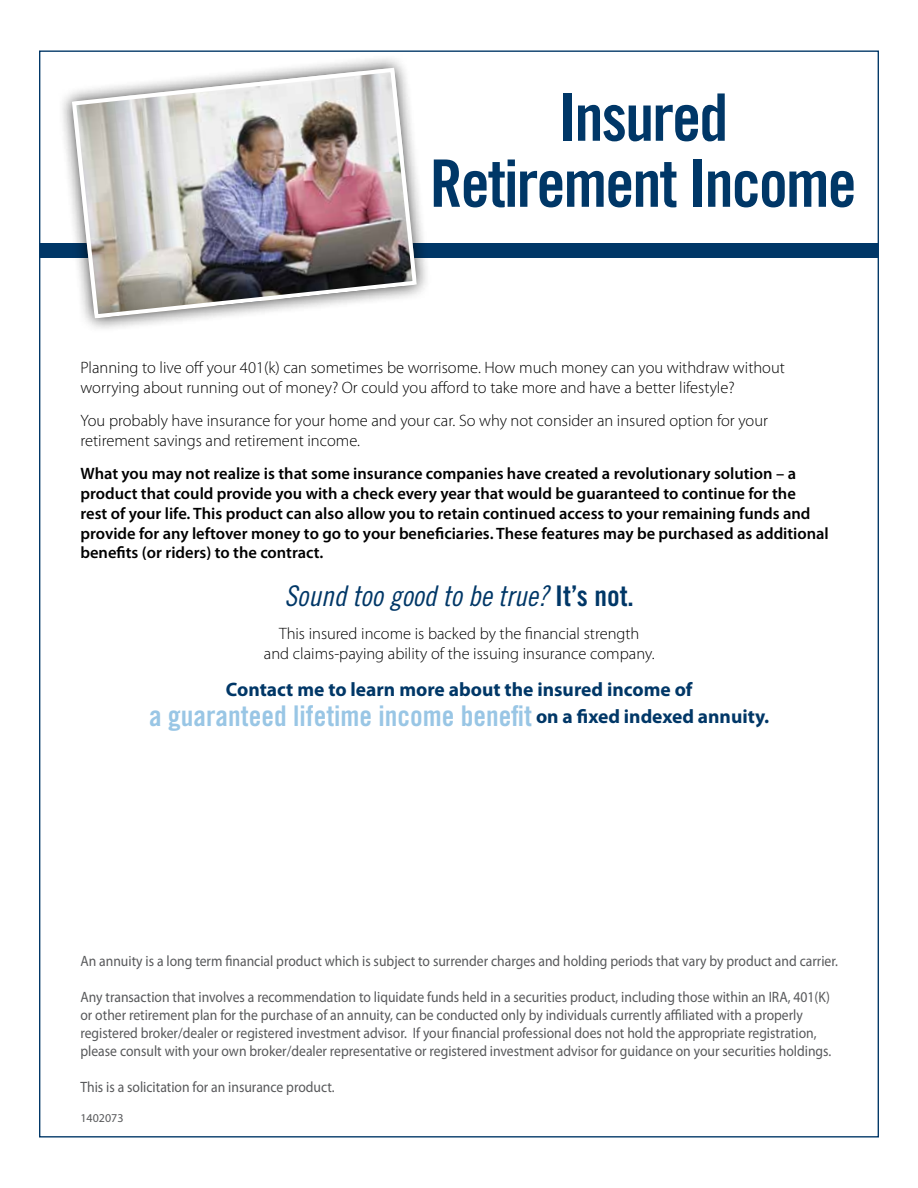
<style>
.page{position:relative;width:918px;height:1188px;background:#fff}
.page>*{position:absolute;margin:0;border:0;box-sizing:border-box;transform-origin:0 0}
.t1{font:65.55px/66px "Trade Gothic Bold Cond Twenty";letter-spacing:-.03em;color:#003767;text-align:center}
.t2{font:28.5px "Trade Gothic Bold Cond Twenty";color:#99c6e5}
.t3{font:28.5px "Trade Gothic Cond Eighteen Obl";color:#003767}
.t4{font:700 19.5px "Myriad Pro";color:#003767}
.t5{font:300 16.5px/19.8px "Myriad Pro";color:#000}
.t6{font:600 16.5px/19.8px "Myriad Pro";color:#000}
.t7{font:15px/18px "Myriad Pro";color:#58595b;scale:.91 1}
.t8{font:12px "Myriad Pro";color:#58595b}
.s1{font-family:"Trade Gothic Bold Cond Twenty"}
.s2{font-family:"Myriad Pro";font-weight:700;font-size:19.5px;color:#003767}
</style>
<div class="page">
<div style="left:39px;top:243px;width:840px;height:14px;background:#003767"></div>
<div style="left:58px;top:54px;width:373px;height:279px;background:#000;opacity:.75"></div>
<img style="left:70px;top:66px;width:349px;height:255px">
<h1 class="t1" style="left:430px;top:84px;width:428px">Insured<br>Retirement Income</h1>
<p class="t5" style="left:80px;top:358px;width:706px">Planning to live off your 401(k) can sometimes be worrisome. How much money can you withdraw without worrying about running out of money? Or could you afford to take more and have a better lifestyle?</p>
<p class="t5" style="left:80px;top:411px;width:689px">You probably have insurance for your home and your car. So why not consider an insured option for your retirement savings and retirement income.</p>
<p class="t6" style="left:80px;top:463px;width:750px">What you may not realize is that some insurance companies have created a revolutionary solution – a product that could provide you with a check every year that would be guaranteed to continue for the<br>rest of your life. This product can also allow you to retain continued access to your remaining funds and provide for any leftover money to go to your beneficiaries. These features may be purchased as additional benefits (or riders) to the contract.</p>
<h2 class="t3" style="left:285px;top:579px;width:351px">Sound too good to be true? <span class="s1">It’s not.</span></h2>
<p class="t5" style="left:264px;top:624px;width:392px;text-align:center">This insured income is backed by the financial strength<br>and claims-paying ability of the issuing insurance company.</p>
<h3 class="t4" style="left:226px;top:677px;width:468px">Contact me to learn more about the insured income of</h3>
<h2 class="t2" style="left:149px;top:699px;width:622px">a guaranteed lifetime income benefit <span class="s2">on a fixed indexed annuity.</span></h2>
<p class="t7" style="left:80px;top:952px;width:834px">An annuity is a long term financial product which is subject to surrender charges and holding periods that vary by product and carrier.</p>
<p class="t7" style="left:80px;top:988px;width:827px">Any transaction that involves a recommendation to liquidate funds held in a securities product, including those within an IRA, 401(K) or other retirement plan for the purchase of an annuity, can be conducted only by individuals currently affiliated with a properly registered broker/dealer or registered investment advisor. If your financial professional does not hold the appropriate registration, please consult with your own broker/dealer representative or registered investment advisor for guidance on your securities holdings.</p>
<p class="t7" style="left:80px;top:1078px;width:281px">This is a solicitation for an insurance product.</p>
<p class="t8" style="left:80px;top:1111px;width:45px">1402073</p>
</div>
